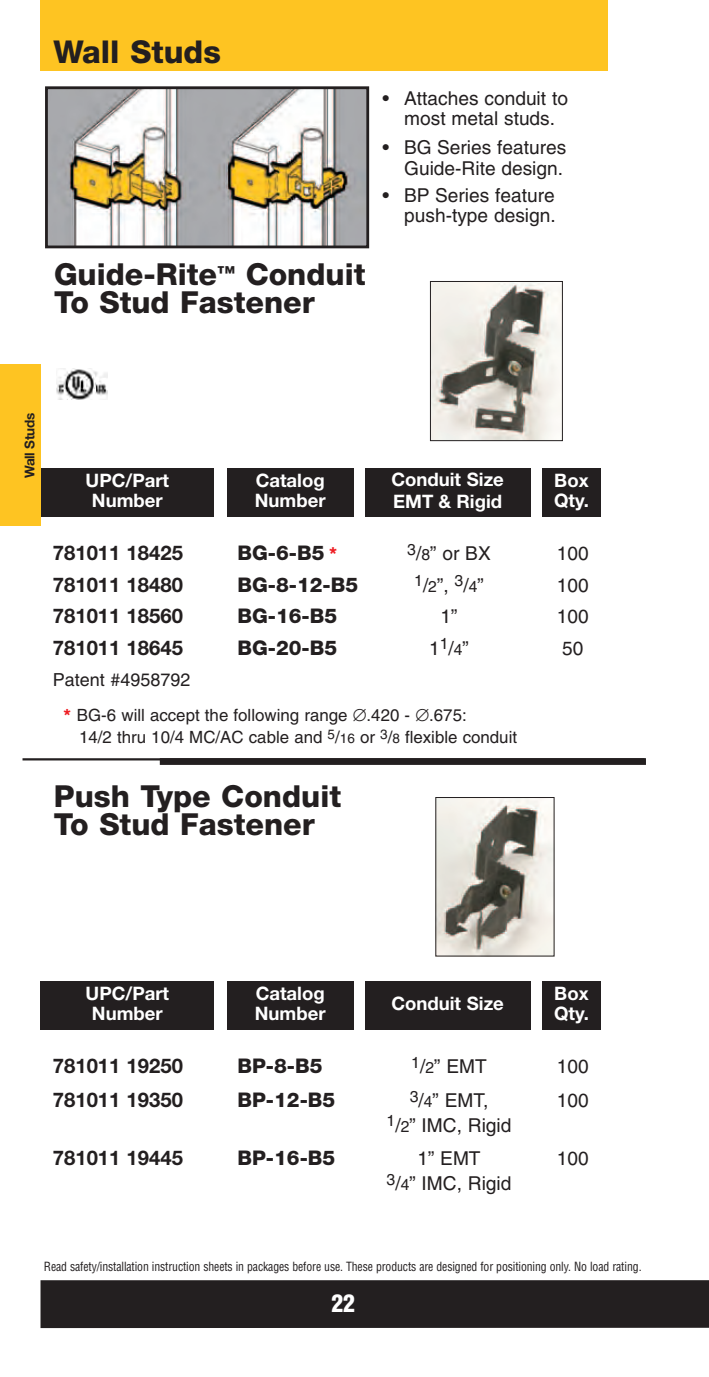
<style>
.page{position:relative;width:709px;height:1377px;background:#fff}
.page>*{position:absolute;margin:0;border:0;box-sizing:border-box;transform-origin:0 0}
.t1{font:800 31.5px "Helvetica Neue";color:#231f20}
.t2{font:800 30.38px/28.1px "Helvetica Neue";color:#231f20}
.t3{font:900 condensed 23.62px "Helvetica";color:#fff}
.t4{font:700 20.25px "Helvetica Neue";color:#231f20}
.t5{font:800 20.25px "Helvetica Neue";color:#231f20}
.t6{font:19.12px/20.2px "Helvetica";color:#231f20;text-align:right}
.t7{font:700 18.45px/20.2px "Helvetica Neue";color:#fff}
.t8{font:18px "Helvetica";color:#231f20}
.t9{font:16.88px/22.5px "Helvetica";color:#231f20}
.t10{font:700 13.5px "Helvetica Neue";letter-spacing:-.03em;color:#231f20}
.t11{font:condensed 12.38px "Helvetica";letter-spacing:-.01em;color:#231f20;scale:.95 1}
.s1{font-size:18px;color:#ee1e24}
.s2{font-size:15.75px}
.s3{font-family:"Helvetica Neue";font-weight:800;color:#ee1e24}
.s4{font-size:13.5px}
</style>
<div class="page">
<hr style="left:22px;top:758px;width:622px;height:2px;background:#231f20">
<div style="left:160px;top:758px;width:486px;height:7px;background:#231f20"></div>
<div style="left:40px;top:0;width:567px;height:71px;background:#fec422"></div>
<div style="left:40px;top:468px;width:174px;height:49px;background:#231f20"></div>
<div style="left:365px;top:468px;width:165px;height:49px;background:#231f20"></div>
<div style="left:227px;top:468px;width:126px;height:49px;background:#231f20"></div>
<div style="left:542px;top:468px;width:59px;height:49px;background:#231f20"></div>
<div style="left:40px;top:981px;width:174px;height:49px;background:#231f20"></div>
<div style="left:365px;top:981px;width:165px;height:49px;background:#231f20"></div>
<div style="left:227px;top:981px;width:126px;height:49px;background:#231f20"></div>
<div style="left:542px;top:981px;width:59px;height:49px;background:#231f20"></div>
<div style="left:0;top:364px;width:40px;height:162px;background:#fec422"></div>
<img style="left:49px;top:90px;width:316px;height:154px">
<div style="left:45px;top:86px;width:324px;height:162px;border:3px solid #231f20"></div>
<img style="left:56px;top:369px;width:51px;height:30px">
<div style="left:40px;top:1280px;width:669px;height:48px;background:#231f20"></div>
<img style="left:437px;top:799px;width:115px;height:155px">
<img style="left:432px;top:283px;width:128px;height:156px">
<div style="left:430px;top:281px;width:132px;height:160px;border:1px solid #231f20"></div>
<h1 class="t1" style="left:54px;top:41px;width:169px">Wall Studs</h1>
<h2 class="t2" style="left:54px;top:263px;width:313px">Guide-Rite<sup>™</sup> Conduit<br>To Stud Fastener</h2>
<p class="t6" style="left:382px;top:90px;width:187px;text-align:center">• Attaches conduit to most metal studs.</p>
<p class="t6" style="left:382px;top:139px;width:185px">• BG Series features<br>Guide-Rite design.</p>
<p class="t6" style="left:382px;top:187px;width:175px">• BP Series feature push-type design.</p>
<p class="t10" style="left:25px;top:478px;width:66px;rotate:-90deg">Wall Studs</p>
<p class="t7" style="left:86px;top:472px;width:85px;text-align:center">UPC/Part<br>Number</p>
<p class="t7" style="left:391px;top:470px;width:114px;line-height:22.3px">Conduit Size<br>EMT &amp; Rigid</p>
<p class="t7" style="left:255px;top:472px;width:72px">Catalog<br>Number</p>
<p class="t7" style="left:554px;top:472px;width:36px">Box<br>Qty.</p>
<p class="t4" style="left:53px;top:546px;width:132px">781011 18425</p>
<p class="t5" style="left:237px;top:546px;width:101px">BG-6-B5 <span class="s1">*</span></p>
<p class="t6" style="left:407px;top:545px;width:85px"><sup>3</sup>/<span class="s2">8</span>” or BX</p>
<p class="t6" style="left:557px;top:545px;width:33px">100</p>
<p class="t4" style="left:53px;top:577px;width:132px">781011 18480</p>
<p class="t5" style="left:237px;top:577px;width:122px">BG-8-12-B5</p>
<p class="t6" style="left:414px;top:577px;width:71px"><sup>1</sup>/<span class="s2">2</span>”, <sup>3</sup>/<span class="s2">4</span>”</p>
<p class="t6" style="left:557px;top:577px;width:33px">100</p>
<p class="t4" style="left:53px;top:609px;width:132px">781011 18560</p>
<p class="t5" style="left:237px;top:609px;width:101px">BG-16-B5</p>
<p class="t6" style="left:440px;top:608px;width:18px">1”</p>
<p class="t6" style="left:557px;top:608px;width:33px">100</p>
<p class="t4" style="left:53px;top:640px;width:132px">781011 18645</p>
<p class="t5" style="left:237px;top:640px;width:101px">BG-20-B5</p>
<p class="t6" style="left:429px;top:640px;width:41px">1<sup>1</sup>/<span class="s2">4</span>”</p>
<p class="t6" style="left:562px;top:640px;width:23px">50</p>
<p class="t8" style="left:53px;top:673px;width:139px">Patent #4958792</p>
<p class="t9" style="left:79px;top:705px;width:439px;text-indent:-15px"><span class="s3">*</span> BG-6 will accept the following range ∅.420 - ∅.675:<br>14/2 thru 10/4 MC/AC cable and <sup>5</sup>/<span class="s4">16</span> or <sup>3</sup>/<span class="s4">8</span> flexible conduit</p>
<h2 class="t2" style="left:54px;top:784px;width:289px">Push Type Conduit<br>To Stud Fastener</h2>
<p class="t7" style="left:86px;top:985px;width:85px;text-align:center">UPC/Part<br>Number</p>
<p class="t7" style="left:391px;top:995px;width:114px">Conduit Size</p>
<p class="t7" style="left:255px;top:985px;width:72px">Catalog<br>Number</p>
<p class="t7" style="left:554px;top:985px;width:36px">Box<br>Qty.</p>
<p class="t4" style="left:53px;top:1059px;width:132px">781011 19250</p>
<p class="t5" style="left:237px;top:1059px;width:87px">BP-8-B5</p>
<p class="t6" style="left:411px;top:1058px;width:77px"><sup>1</sup>/<span class="s2">2</span>” EMT</p>
<p class="t6" style="left:557px;top:1058px;width:33px">100</p>
<p class="t4" style="left:53px;top:1092px;width:132px">781011 19350</p>
<p class="t5" style="left:237px;top:1092px;width:99px">BP-12-B5</p>
<p class="t6" style="left:410px;top:1092px;width:80px"><sup>3</sup>/<span class="s2">4</span>” EMT,</p>
<p class="t6" style="left:557px;top:1092px;width:33px">100</p>
<p class="t6" style="left:386px;top:1117px;width:126px"><sup>1</sup>/<span class="s2">2</span>” IMC, Rigid</p>
<p class="t4" style="left:53px;top:1151px;width:132px">781011 19445</p>
<p class="t5" style="left:237px;top:1151px;width:99px">BP-16-B5</p>
<p class="t6" style="left:417px;top:1150px;width:65px">1” EMT</p>
<p class="t6" style="left:557px;top:1150px;width:33px">100</p>
<p class="t6" style="left:386px;top:1175px;width:126px"><sup>3</sup>/<span class="s2">4</span>” IMC, Rigid</p>
<p class="t11" style="left:44px;top:1260px;width:630px">Read safety/installation instruction sheets in packages before use. These products are designed for positioning only. No load rating.</p>
<p class="t3" style="left:331px;top:1290px;width:25px">22</p>
</div>
